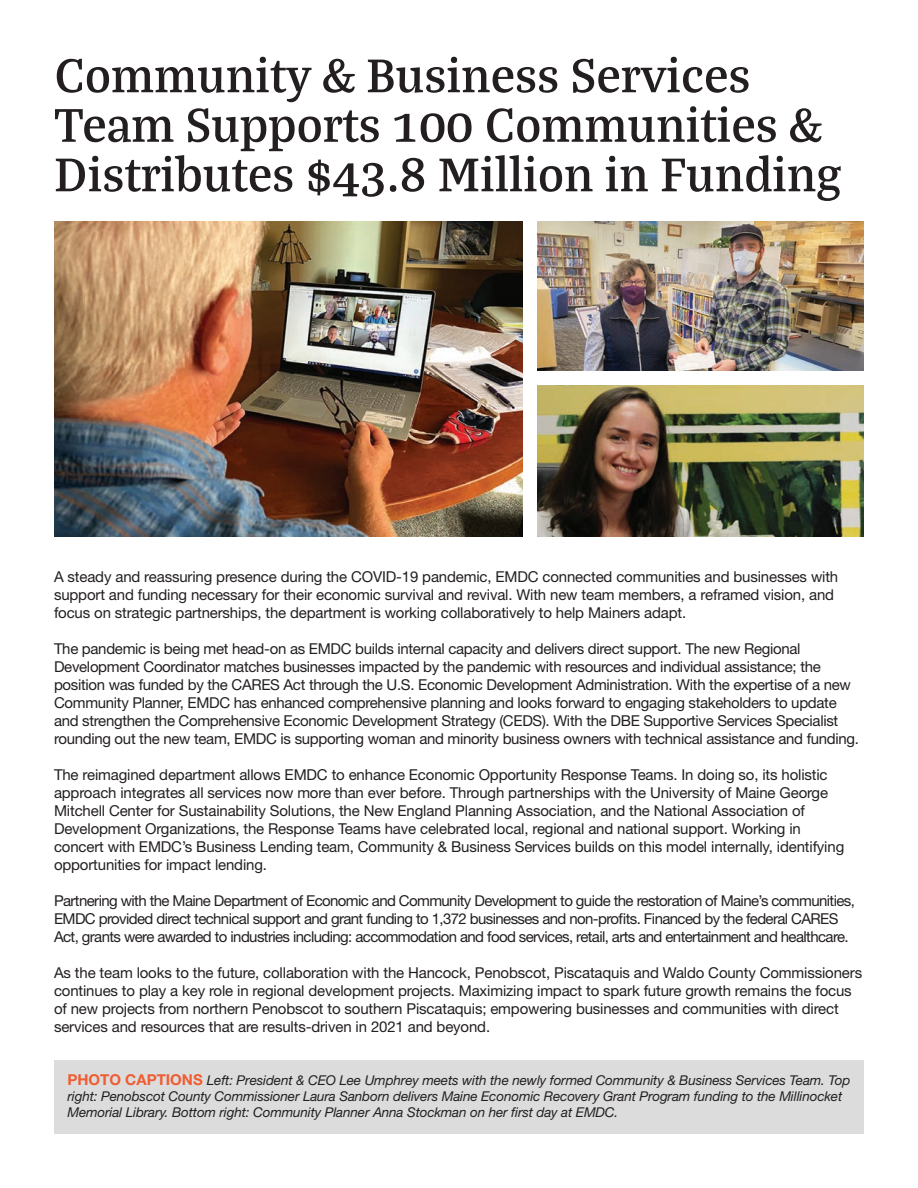
<style>
.page{position:relative;width:918px;height:1188px;background:#fff}
.page>*{position:absolute;margin:0;border:0;box-sizing:border-box;transform-origin:0 0}
.t1{font:600 51px/49.5px "Bagatela";color:#231f20}
.t2{font:15px/18px "Helvetica Neue LT Std";letter-spacing:-.01em;color:#231f20}
.t3{font:15px/18px "Helvetica Neue LT Std";letter-spacing:-.04em;color:#231f20}
.t4{font:italic 13.5px/16.2px "Helvetica Neue LT Std";letter-spacing:-.01em;color:#231f20}
.s1{font-weight:700;font-style:normal;font-size:15px;color:#ef5d32}
</style>
<div class="page">
<img style="left:54px;top:221px;width:469px;height:315px">
<img style="left:538px;top:386px;width:326px;height:150px">
<img style="left:538px;top:221px;width:326px;height:150px">
<div style="left:54px;top:1060px;width:810px;height:74px;background:#dcdcdc"></div>
<p class="t1" style="left:54px;top:48px;width:788px">Community &amp; Business Services<br>Team Supports 100 Communities &amp;<br>Distributes $43.8 Million in Funding</p>
<p class="t2" style="left:54px;top:567px;width:786px">A steady and reassuring presence during the COVID-19 pandemic, EMDC connected communities and businesses with support and funding necessary for their economic survival and revival. With new team members, a reframed vision, and focus on strategic partnerships, the department is working collaboratively to help Mainers adapt.</p>
<p class="t2" style="left:54px;top:639px;width:807px">The pandemic is being met head-on as EMDC builds internal capacity and delivers direct support. The new Regional Development Coordinator matches businesses impacted by the pandemic with resources and individual assistance; the position was funded by the CARES Act through the U.S. Economic Development Administration. With the expertise of a new Community Planner, EMDC has enhanced comprehensive planning and looks forward to engaging stakeholders to update and strengthen the Comprehensive Economic Development Strategy (CEDS). With the DBE Supportive Services Specialist rounding out the new team, EMDC is supporting woman and minority business owners with technical assistance and funding.</p>
<p class="t2" style="left:54px;top:765px;width:792px">The reimagined department allows EMDC to enhance Economic Opportunity Response Teams. In doing so, its holistic approach integrates all services now more than ever before. Through partnerships with the University of Maine George Mitchell Center for Sustainability Solutions, the New England Planning Association, and the National Association of Development Organizations, the Response Teams have celebrated local, regional and national support. Working in concert with EMDC’s Business Lending team, Community &amp; Business Services builds on this model internally, identifying opportunities for impact lending.</p>
<p class="t3" style="left:54px;top:891px;width:802px">Partnering with the Maine Department of Economic and Community Development to guide the restoration of Maine’s communities,<br>EMDC provided direct technical support and grant funding to 1,372 businesses and non-profits. Financed by the federal CARES<br>Act, grants were awarded to industries including: accommodation and food services, retail, arts and entertainment and healthcare.</p>
<p class="t2" style="left:54px;top:963px;width:810px">As the team looks to the future, collaboration with the Hancock, Penobscot, Piscataquis and Waldo County Commissioners continues to play a key role in regional development projects. Maximizing impact to spark future growth remains the focus of new projects from northern Penobscot to southern Piscataquis; empowering businesses and communities with direct services and resources that are results-driven in 2021 and beyond.</p>
<p class="t4" style="left:67px;top:1071px;width:785px"><span class="s1">PHOTO CAPTIONS</span> Left: President &amp; CEO Lee Umphrey meets with the newly formed Community &amp; Business Services Team. Top right: Penobscot County Commissioner Laura Sanborn delivers Maine Economic Recovery Grant Program funding to the Millinocket<br>Memorial Library. Bottom right: Community Planner Anna Stockman on her first day at EMDC.</p>
</div>
